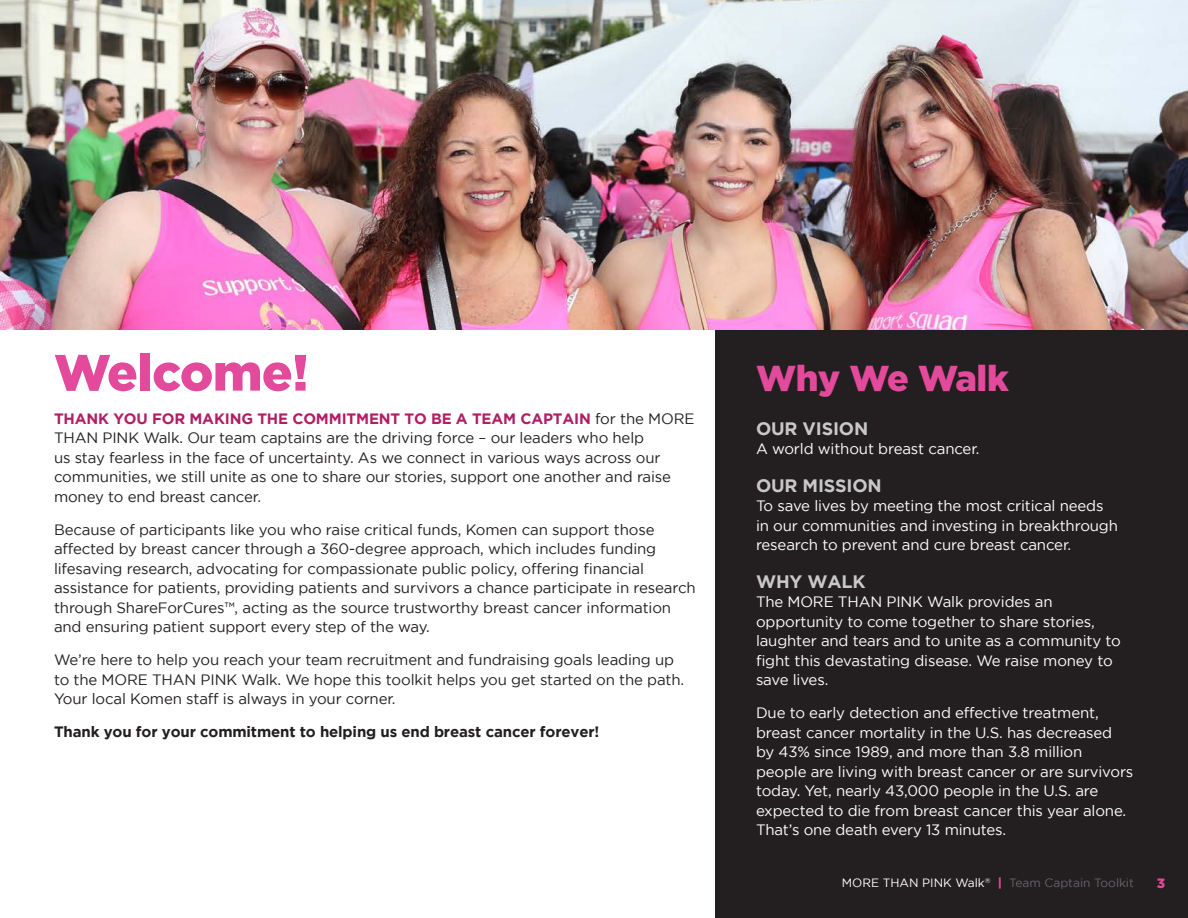
<style>
.page{position:relative;width:1188px;height:918px;background:#fff}
.page>*{position:absolute;margin:0;border:0;box-sizing:border-box;transform-origin:0 0}
.Headline_-_Pink_34pt_black{font:900 51px "Gotham";letter-spacing:-.01em;color:#e34a9c}
.Headline_-_Pink_34pt_black-2{font:900 36px "Gotham";letter-spacing:-.015em;color:#e34a9c}
.Subhead_-_12_pt_gray_all_caps{font:700 18px "Gotham";letter-spacing:-.01em;color:#c8c8c8}
.Paragraph_-_main{font:15px/19.5px "Gotham";letter-spacing:-.01em;color:#231f20}
.Paragraph_-_main-2{font:15px/19.5px "Gotham";letter-spacing:-.01em;color:#fff}
.Paragraph_-_main_bold{font:700 15px "Gotham";letter-spacing:-.01em;color:#231f20}
.t1{font:900 13.5px "Gotham";color:#e3499a}
.t2{font:12px "Gotham";color:#63656a}
.s1{font-weight:700;color:#b01e65}
.s2{color:#fff}
.s3{font-weight:900;color:#e3499a}
</style>
<div class="page">
<div style="left:716px;top:329px;width:472px;height:589px;background:#231f20"></div>
<img style="left:0;top:0;width:1188px;height:329px">
<p class="Headline_-_Pink_34pt_black" style="left:54px;top:343px;width:256px">Welcome!</p>
<p class="Paragraph_-_main" style="left:54px;top:408px;width:642px"><span class="s1">THANK YOU FOR MAKING THE COMMITMENT TO BE A TEAM CAPTAIN</span> for the MORE THAN PINK Walk. Our team captains are the driving force – our leaders who help<br>us stay fearless in the face of uncertainty. As we connect in various ways across our communities, we still unite as one to share our stories, support one another and raise money to end breast cancer.</p>
<p class="Paragraph_-_main" style="left:54px;top:519px;width:643px">Because of participants like you who raise critical funds, Komen can support those affected by breast cancer through a 360-degree approach, which includes funding lifesaving research, advocating for compassionate public policy, offering financial assistance for patients, providing patients and survivors a chance participate in research through ShareForCures™, acting as the source trustworthy breast cancer information and ensuring patient support every step of the way.</p>
<p class="Paragraph_-_main" style="left:54px;top:650px;width:632px">We’re here to help you reach your team recruitment and fundraising goals leading up to the MORE THAN PINK Walk. We hope this toolkit helps you get started on the path.<br>Your local Komen staff is always in your corner.</p>
<p class="Paragraph_-_main_bold" style="left:54px;top:723px;width:547px">Thank you for your commitment to helping us end breast cancer forever!</p>
<p class="Headline_-_Pink_34pt_black-2" style="left:756px;top:357px;width:254px">Why We Walk</p>
<p class="Subhead_-_12_pt_gray_all_caps" style="left:756px;top:418px;width:114px">OUR VISION</p>
<p class="Paragraph_-_main-2" style="left:756px;top:439px;width:225px">A world without breast cancer.</p>
<p class="Subhead_-_12_pt_gray_all_caps" style="left:756px;top:475px;width:127px">OUR MISSION</p>
<p class="Paragraph_-_main-2" style="left:756px;top:496px;width:364px">To save lives by meeting the most critical needs in our communities and investing in breakthrough research to prevent and cure breast cancer.</p>
<p class="Subhead_-_12_pt_gray_all_caps" style="left:756px;top:571px;width:111px">WHY WALK</p>
<p class="Paragraph_-_main-2" style="left:756px;top:592px;width:366px">The MORE THAN PINK Walk provides an opportunity to come together to share stories, laughter and tears and to unite as a community to fight this devastating disease. We raise money to save lives.</p>
<p class="Paragraph_-_main-2" style="left:756px;top:703px;width:379px">Due to early detection and effective treatment, breast cancer mortality in the U.S. has decreased by 43% since 1989, and more than 3.8 million people are living with breast cancer or are survivors today. Yet, nearly 43,000 people in the U.S. are expected to die from breast cancer this year alone.<br>That’s one death every 13 minutes.</p>
<p class="t2" style="left:842px;top:876px;width:294px"><span class="s2">MORE THAN PINK Walk</span><sup>®</sup> <span class="s3">|</span> Team Captain Toolkit</p>
<p class="t1" style="left:1157px;top:875px;width:10px">3</p>
</div>
